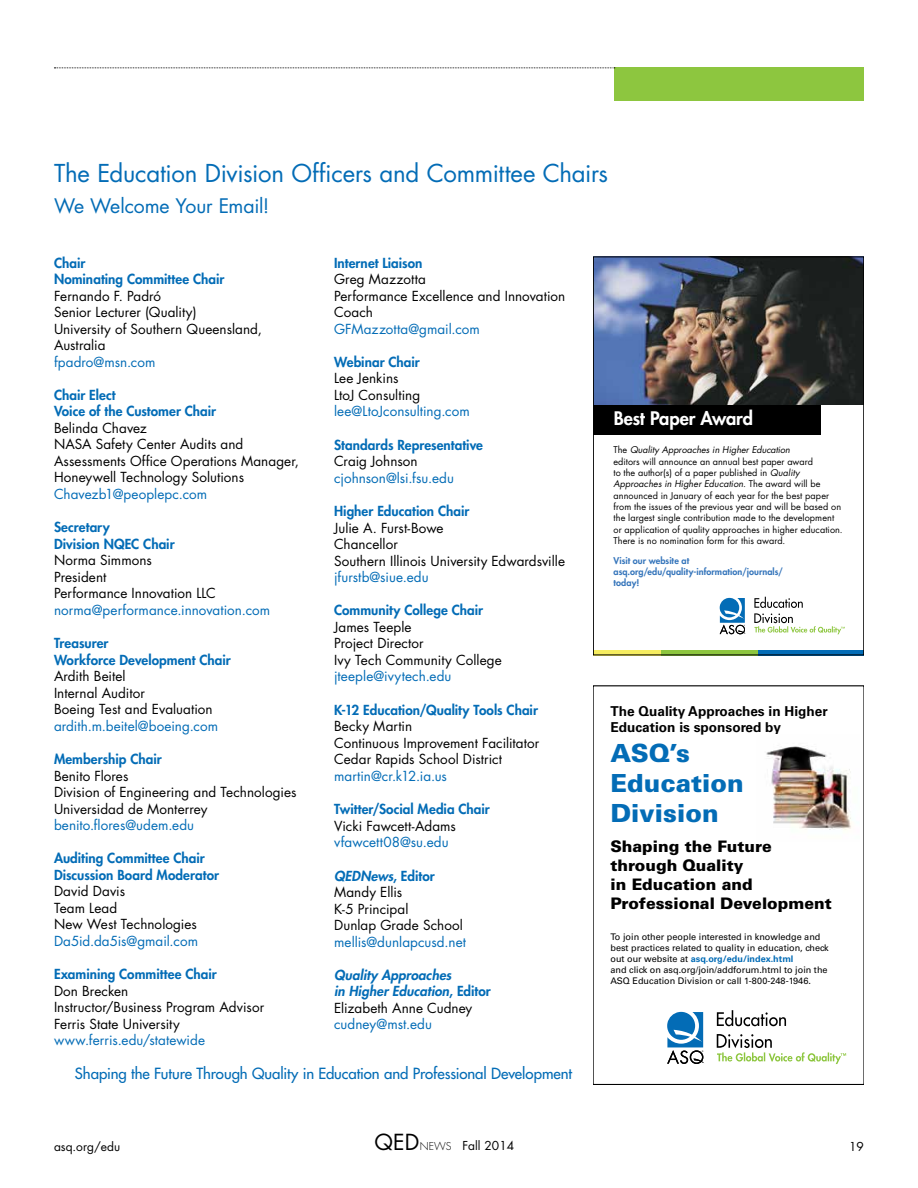
<style>
.page{position:relative;width:918px;height:1188px;background:#fff}
.page>*{position:absolute;margin:0;border:0;box-sizing:border-box;transform-origin:0 0}
.t1{font:900 25.05px/30px "Univers LT Std";color:#036cb6}
.t2{font:24px "Futura Std";letter-spacing:-.01em;color:#036cb6}
.t3{font:19.5px "Futura Std";letter-spacing:-.01em;color:#036cb6}
.t4{font:800 18.15px "Futura Std";letter-spacing:-.01em;color:#fff}
.t5{font:900 15.9px/19px "Univers LT Std";color:#000}
.t6{font:500 15px "Futura Std";letter-spacing:-.005em;color:#036cb6}
.t7{font:700 13.65px/16.4px "Univers LT Std";color:#000}
.t8{font:13.5px/16.5px "Futura Std";letter-spacing:.005em;color:#000}
.t9{font:800 13.5px/16.5px "Futura Std";color:#036cb6}
.t10{font:13.5px "Futura Std";letter-spacing:.005em;color:#036cb6}
.t11{font:italic 800 13.5px/16.5px "Futura Std";letter-spacing:.005em;color:#036cb6}
.t12{font:12px "Futura Std";color:#000}
.t13{font:9.15px/11.4px "Futura Std";letter-spacing:.005em;color:#000}
.t14{font:9.15px/10.9px "Univers LT Std";color:#000}
.t15{font:800 9.15px/11.4px "Futura Std";letter-spacing:.005em;color:#3575bb}
.s1{font-weight:800;font-style:italic;color:#036cb6}
.s2{font-weight:800;color:#036cb6}
.s3{font-style:normal}
.s4{font-weight:400;font-style:normal;color:#000}
.s5{font-style:italic}
.s6{font-weight:700;color:#036cb6}
.s7{font-size:21.6px}
.s8{font-weight:300;font-size:10.65px}
</style>
<div class="page">
<div style="left:614px;top:68px;width:250px;height:33px;background:#8dc63f"></div>
<svg style="left:54px;top:68px;width:561px;height:1px"></svg>
<img style="left:766px;top:746px;width:86px;height:84px">
<svg style="left:667px;top:1012px;width:37px;height:52px"></svg>
<svg style="left:717px;top:1010px;width:69px;height:16px"></svg>
<svg style="left:717px;top:1034px;width:129px;height:30px"></svg>
<div style="left:593px;top:404px;width:227px;height:31px;background:#000"></div>
<svg style="left:720px;top:598px;width:26px;height:36px"></svg>
<svg style="left:754px;top:597px;width:91px;height:37px"></svg>
<div style="left:758px;top:650px;width:106px;height:5px;background:#036cb6"></div>
<div style="left:593px;top:650px;width:69px;height:5px;background:#f6ed60"></div>
<div style="left:661px;top:650px;width:97px;height:5px;background:#8dc63f"></div>
<img style="left:595px;top:259px;width:267px;height:145px">
<div style="left:593px;top:257px;width:271px;height:398px;border:1px solid #000"></div>
<h2 class="t2" style="left:54px;top:158px;width:556px">The Education Division Officers and Committee Chairs</h2>
<h3 class="t3" style="left:54px;top:193px;width:217px">We Welcome Your Email!</h3>
<p class="t9" style="left:54px;top:254px;width:172px">Chair<br>Nominating Committee Chair</p>
<p class="t8" style="left:54px;top:288px;width:209px">Fernando F. Padró<br>Senior Lecturer (Quality)<br>University of Southern Queensland,<br>Australia</p>
<p class="t10" style="left:54px;top:353px;width:103px">fpadro@msn.com</p>
<p class="t9" style="left:54px;top:387px;width:164px">Chair Elect<br>Voice of the Customer Chair</p>
<p class="t8" style="left:54px;top:420px;width:247px">Belinda Chavez<br>NASA Safety Center Audits and<br>Assessments Office Operations Manager,<br>Honeywell Technology Solutions</p>
<p class="t10" style="left:54px;top:485px;width:155px">Chavezb1@peoplepc.com</p>
<p class="t9" style="left:54px;top:519px;width:122px">Secretary<br>Division NQEC Chair</p>
<p class="t8" style="left:54px;top:552px;width:163px">Norma Simmons<br>President<br>Performance Innovation LLC</p>
<p class="t10" style="left:54px;top:601px;width:218px">norma@performance.innovation.com</p>
<p class="t9" style="left:54px;top:635px;width:178px">Treasurer<br>Workforce Development Chair</p>
<p class="t8" style="left:54px;top:668px;width:160px">Ardith Beitel<br>Internal Auditor<br>Boeing Test and Evaluation</p>
<p class="t10" style="left:54px;top:717px;width:166px">ardith.m.beitel@boeing.com</p>
<p class="t9" style="left:54px;top:751px;width:109px">Membership Chair</p>
<p class="t8" style="left:54px;top:767px;width:244px">Benito Flores<br>Division of Engineering and Technologies<br>Universidad de Monterrey</p>
<p class="t10" style="left:54px;top:816px;width:142px">benito.flores@udem.edu</p>
<p class="t9" style="left:54px;top:850px;width:167px">Auditing Committee Chair<br>Discussion Board Moderator</p>
<p class="t8" style="left:54px;top:883px;width:145px">David Davis<br>Team Lead<br>New West Technologies</p>
<p class="t10" style="left:54px;top:932px;width:146px">Da5id.da5is@gmail.com</p>
<p class="t9" style="left:54px;top:966px;width:164px">Examining Committee Chair</p>
<p class="t8" style="left:54px;top:983px;width:212px">Don Brecken<br>Instructor/Business Program Advisor<br>Ferris State University</p>
<p class="t10" style="left:54px;top:1032px;width:153px">www.ferris.edu/statewide</p>
<p class="t9" style="left:334px;top:254px;width:90px">Internet Liaison</p>
<p class="t8" style="left:334px;top:271px;width:233px">Greg Mazzotta<br>Performance Excellence and Innovation<br>Coach</p>
<p class="t10" style="left:334px;top:320px;width:147px">GFMazzotta@gmail.com</p>
<p class="t9" style="left:334px;top:354px;width:87px">Webinar Chair</p>
<p class="t8" style="left:334px;top:370px;width:88px">Lee Jenkins<br>LtoJ Consulting</p>
<p class="t10" style="left:334px;top:403px;width:137px">lee@LtoJconsulting.com</p>
<p class="t9" style="left:334px;top:437px;width:150px">Standards Representative</p>
<p class="t8" style="left:334px;top:453px;width:85px">Craig Johnson</p>
<p class="t10" style="left:334px;top:469px;width:121px">cjohnson@lsi.fsu.edu</p>
<p class="t9" style="left:334px;top:503px;width:137px">Higher Education Chair</p>
<p class="t8" style="left:334px;top:520px;width:232px">Julie A. Furst-Bowe<br>Chancellor<br>Southern Illinois University Edwardsville</p>
<p class="t10" style="left:334px;top:569px;width:96px">jfurstb@siue.edu</p>
<p class="t9" style="left:334px;top:602px;width:150px">Community College Chair</p>
<p class="t8" style="left:334px;top:619px;width:169px">James Teeple<br>Project Director<br>Ivy Tech Community College</p>
<p class="t10" style="left:334px;top:668px;width:119px">jteeple@ivytech.edu</p>
<p class="t9" style="left:334px;top:702px;width:205px">K-12 Education/Quality Tools Chair</p>
<p class="t8" style="left:334px;top:718px;width:207px">Becky Martin<br>Continuous Improvement Facilitator<br>Cedar Rapids School District</p>
<p class="t10" style="left:334px;top:767px;width:114px">martin@cr.k12.ia.us</p>
<p class="t9" style="left:334px;top:801px;width:157px">Twitter/Social Media Chair</p>
<p class="t8" style="left:334px;top:818px;width:123px">Vicki Fawcett-Adams</p>
<p class="t10" style="left:334px;top:834px;width:116px">vfawcett08@su.edu</p>
<p class="t8" style="left:334px;top:867px;width:130px"><span class="s1">QEDNews</span><span class="s2">, Editor<br></span>Mandy Ellis<br>K-5 Principal<br>Dunlap Grade School</p>
<p class="t10" style="left:334px;top:933px;width:133px">mellis@dunlapcusd.net</p>
<p class="t11" style="left:334px;top:967px;width:158px">Quality Approaches<br>in Higher Education<span class="s3">, Editor<br></span><span class="s4">Elizabeth Anne Cudney</span></p>
<p class="t10" style="left:334px;top:1016px;width:99px">cudney@mst.edu</p>
<p class="t6" style="left:75px;top:1064px;width:499px">Shaping the Future Through Quality in Education and Professional Development</p>
<h3 class="t4" style="left:614px;top:407px;width:141px">Best Paper Award</h3>
<p class="t13" style="left:614px;top:444px;width:231px">The <span class="s5">Quality Approaches in Higher Education<br></span>editors will announce an annual best paper award<br>to the author(s) of a paper published in <span class="s5">Quality Approaches in Higher Education.</span> The award will be announced in January of each year for the best paper from the issues of the previous year and will be based on the largest single contribution made to the development or application of quality approaches in higher education.<br>There is no nomination form for this award.</p>
<p class="t15" style="left:614px;top:555px;width:171px">Visit our website at asq.org/edu/quality-information/journals/ today!</p>
<p class="t7" style="left:610px;top:703px;width:219px">The Quality Approaches in Higher<br>Education is sponsored by</p>
<h1 class="t1" style="left:610px;top:738px;width:135px">ASQ’s<br>Education<br>Division</h1>
<p class="t5" style="left:610px;top:836px;width:223px">Shaping the Future through Quality<br>in Education and<br>Professional Development</p>
<p class="t14" style="left:610px;top:932px;width:220px">To join other people interested in knowledge and best practices related to quality in education, check out our website at <span class="s6">asq.org/edu/index.html<br></span>and click on asq.org/join/addforum.html to join the ASQ Education Division or call 1-800-248-1946.</p>
<p class="t12" style="left:54px;top:1139px;width:68px">asq.org/edu</p>
<p class="t12" style="left:375px;top:1138px;width:141px"><span class="s7">QED</span><span class="s8">NEWS</span> Fall 2014</p>
<p class="t12" style="left:849px;top:1139px;width:16px">19</p>
</div>
